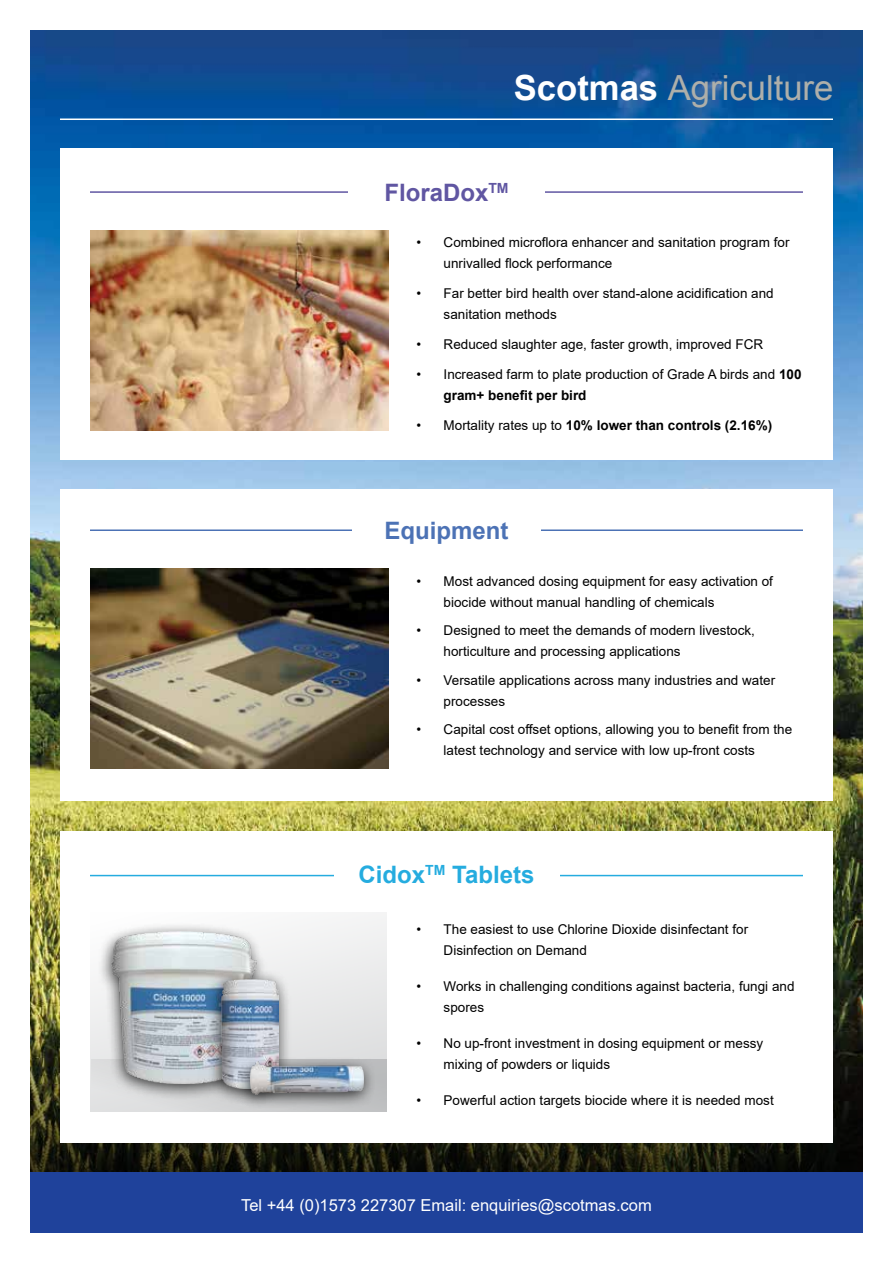
<style>
.page{position:relative;width:893px;height:1263px;background:#fff}
.page>*{position:absolute;margin:0;border:0;box-sizing:border-box;transform-origin:0 0}
.t1{font:34.65px "Arial";color:#aeafaa}
.t2{font:700 24px "Arial";color:#25acdf}
.t3{font:700 24px "Arial";color:#6056a2}
.t4{font:700 24px "Arial";color:#4c72b5}
.t5{font:16.5px "Arial";color:#fff}
.t6{font:13.5px/21px "Arial";color:#000}
.t7{font:700 13.5px "Arial";color:#000}
.s1{font-weight:700;color:#fff}
.s2{font-weight:700}
.s3{font-weight:400}
</style>
<div class="page">
<img style="left:30px;top:30px;width:833px;height:952px">
<svg style="left:30px;top:982px;width:833px;height:191px;background:#212314"></svg>
<div style="left:60px;top:831px;width:773px;height:312px;background:#fff"></div>
<div style="left:60px;top:148px;width:773px;height:312px;background:#fff"></div>
<div style="left:30px;top:1173px;width:833px;height:60px;background:#1f429b"></div>
<hr style="left:60px;top:118px;width:773px;height:2px;background:#fff">
<div style="left:60px;top:489px;width:773px;height:312px;background:#fff"></div>
<hr style="left:90px;top:191px;width:713px;height:2px;background:#6056a2">
<hr style="left:90px;top:529px;width:713px;height:2px;background:#4c72b5">
<hr style="left:90px;top:875px;width:713px;height:1px;background:#25acdf">
<div style="left:348px;top:183px;width:197px;height:21px;background:#fff"></div>
<div style="left:352px;top:522px;width:189px;height:41px;background:#fff"></div>
<div style="left:334px;top:865px;width:225px;height:32px;background:#fff"></div>
<img style="left:90px;top:231px;width:298px;height:199px">
<img style="left:90px;top:568px;width:298px;height:200px">
<div style="left:90px;top:912px;width:297px;height:200px;background:linear-gradient(to right,#fff,#e9e9ea)"></div>
<svg style="left:91px;top:1059px;width:296px;height:53px;background:#d2d3d4"></svg>
<div style="left:97px;top:922px;width:171px;height:179px;background:#000;opacity:.75"></div>
<img style="left:111px;top:932px;width:146px;height:151px">
<div style="left:206px;top:970px;width:85px;height:136px;background:#000;opacity:.75"></div>
<img style="left:221px;top:979px;width:58px;height:110px">
<div style="left:236px;top:1053px;width:140px;height:57px;background:#000;opacity:.75"></div>
<img style="left:251px;top:1061px;width:113px;height:33px">
<h1 class="t1" style="left:514px;top:63px;width:321px"><span class="s1">Scotmas</span> Agriculture</h1>
<h2 class="t3" style="left:384px;top:175px;width:126px">FloraDox<sup>TM</sup></h2>
<p class="t6" style="left:444px;top:232px;width:347px;text-indent:-27px">• Combined microflora enhancer and sanitation program for unrivalled flock performance</p>
<p class="t6" style="left:444px;top:283px;width:332px;text-indent:-27px">• Far better bird health over stand-alone acidification and sanitation methods</p>
<p class="t6" style="left:417px;top:334px;width:348px">• Reduced slaughter age, faster growth, improved FCR</p>
<p class="t6" style="left:444px;top:364px;width:359px;text-indent:-27px">• Increased farm to plate production of Grade A birds and <span class="s2">100 gram+ benefit per bird</span></p>
<p class="t7" style="left:417px;top:416px;width:357px"><span class="s3">• Mortality rates up to</span> 10% lower than controls (2.16%)</p>
<h2 class="t4" style="left:384px;top:514px;width:126px">Equipment</h2>
<p class="t6" style="left:444px;top:570px;width:331px;text-indent:-27px">• Most advanced dosing equipment for easy activation of biocide without manual handling of chemicals</p>
<p class="t6" style="left:444px;top:620px;width:313px;text-indent:-27px">• Designed to meet the demands of modern livestock, horticulture and processing applications</p>
<p class="t6" style="left:444px;top:669px;width:333px;text-indent:-27px">• Versatile applications across many industries and water processes</p>
<p class="t6" style="left:444px;top:719px;width:350px;text-indent:-27px">• Capital cost offset options, allowing you to benefit from the latest technology and service with low up-front costs</p>
<h2 class="t2" style="left:359px;top:857px;width:177px">Cidox<sup>TM</sup> Tablets</h2>
<p class="t6" style="left:444px;top:919px;width:306px;text-indent:-27px">• The easiest to use Chlorine Dioxide disinfectant for<br>Disinfection on Demand</p>
<p class="t6" style="left:444px;top:976px;width:352px;text-indent:-27px">• Works in challenging conditions against bacteria, fungi and spores</p>
<p class="t6" style="left:444px;top:1033px;width:321px;text-indent:-27px">• No up-front investment in dosing equipment or messy mixing of powders or liquids</p>
<p class="t6" style="left:417px;top:1090px;width:359px">• Powerful action targets biocide where it is needed most</p>
<p class="t5" style="left:241px;top:1193px;width:412px">Tel +44 (0)1573 227307 Email: enquiries@scotmas.com</p>
</div>
